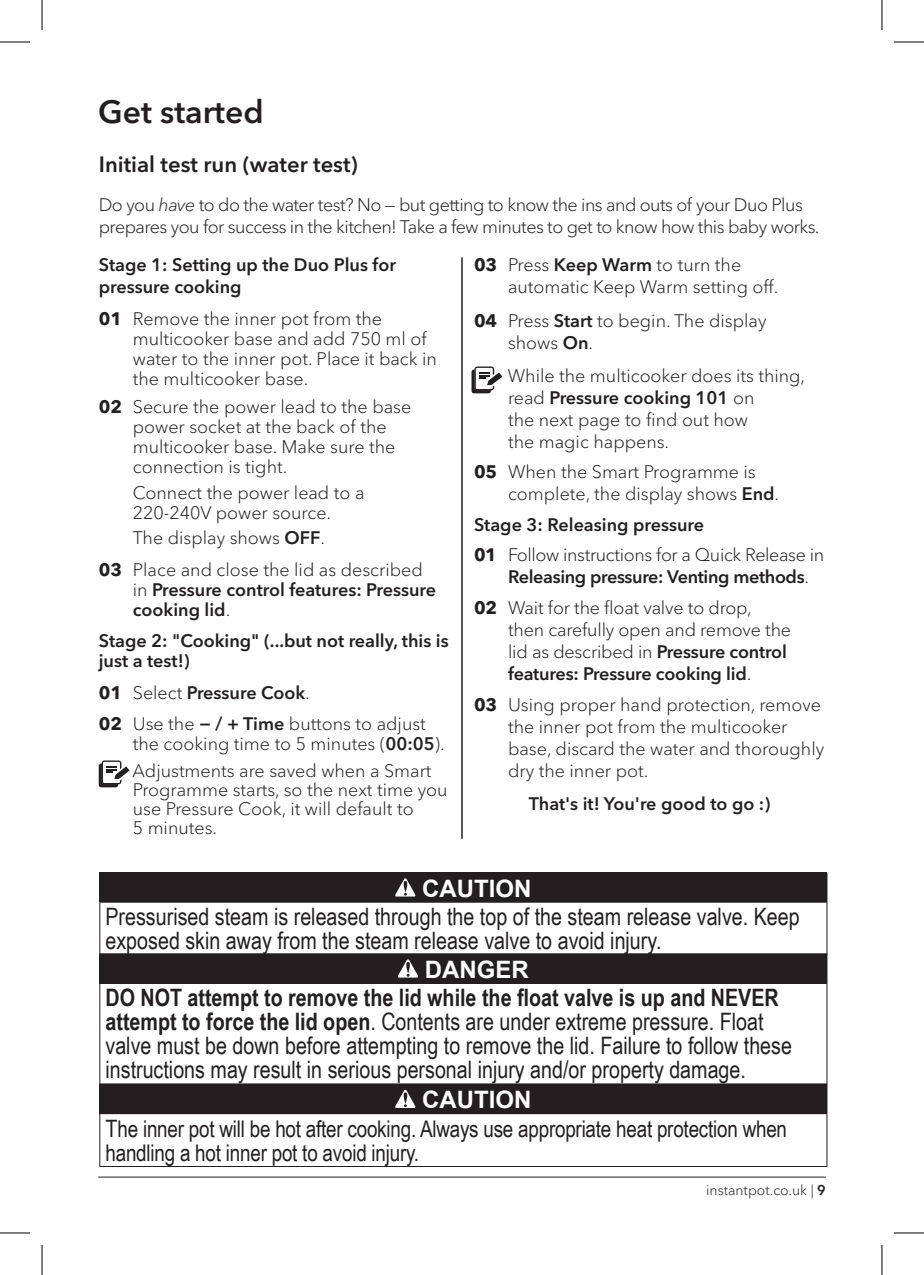
<style>
.page{position:relative;width:924px;height:1275px;background:#fff}
.page>*{position:absolute;margin:0;border:0;box-sizing:border-box;transform-origin:0 0}
.t1{font:600 32px "Avenir Next LT Pro";color:#231f20}
.Warning_Caution_Dang{font:24px/24px "Arial Narrow";color:#231f20}
.Warning_Caution_Dang-2{font:700 24px "Arial";color:#fff}
.Warning_Caution_Dang-3{font:23px/24px "Arial Narrow";letter-spacing:-.01em;color:#231f20}
.Sub_Heading{font:600 22px "Avenir Next LT Pro";color:#231f20}
.Body_Copy{font:300 18px/22px "Avenir Next LT Pro";color:#231f20}
.Body_Copy_Numbered_L{font:300 18px/19px "Avenir Next LT Pro";color:#231f20}
.Body_Copy_Numbered_L-2{font:600 18px/20px "Avenir Next LT Pro";color:#231f20}
.Body_Copy-2{font:300 18px/22px "Avenir Next LT Pro";letter-spacing:-.03em;color:#231f20}
.Body_Copy-3{font:300 18px/22px "Avenir Next LT Pro";letter-spacing:-.02em;color:#231f20}
.Body_Copy-4{font:600 18px "Avenir Next LT Pro";color:#231f20}
.t2{font:300 14px "Avenir Next LT Pro";color:#231f20}
.s1{font-style:italic}
.s2{font-weight:700}
.s3{font-weight:600}
.s4{font-weight:300}
.s5{font-size:24px}
</style>
<div class="page">
<hr style="left:98px;top:1176px;width:727px;height:1px;background:#231f20">
<hr style="left:461px;top:257px;width:1px;height:581px;background:#231f20">
<div style="left:99px;top:763px;width:19px;height:24px;background:linear-gradient(to bottom,#3c393a,#2b2728);border-radius:3px"></div>
<svg style="left:102px;top:760px;width:27px;height:24px"></svg>
<div style="left:471px;top:369px;width:19px;height:24px;background:#231f20;border-radius:3px"></div>
<svg style="left:474px;top:366px;width:28px;height:24px"></svg>
<div style="left:100px;top:872px;width:726px;height:30px;background:#231f20"></div>
<hr style="left:99px;top:872px;width:727px;height:1px;background:#231f20">
<svg style="left:99px;top:873px;width:1px;height:29px"></svg>
<svg style="left:826px;top:873px;width:1px;height:29px"></svg>
<hr style="left:99px;top:902px;width:727px;height:1px;background:#231f20">
<hr style="left:99px;top:902px;width:1px;height:52px;background:#231f20">
<hr style="left:826px;top:902px;width:1px;height:52px;background:#231f20">
<svg style="left:395px;top:878px;width:20px;height:18px"></svg>
<div style="left:100px;top:1084px;width:726px;height:29px;background:#231f20"></div>
<svg style="left:99px;top:1084px;width:1px;height:29px"></svg>
<svg style="left:826px;top:1084px;width:1px;height:29px"></svg>
<hr style="left:99px;top:1113px;width:727px;height:1px;background:#231f20">
<hr style="left:99px;top:1114px;width:1px;height:52px;background:#231f20">
<hr style="left:826px;top:1114px;width:1px;height:52px;background:#231f20">
<hr style="left:99px;top:1166px;width:727px;height:1px;background:#231f20">
<svg style="left:395px;top:1089px;width:20px;height:19px"></svg>
<div style="left:100px;top:953px;width:726px;height:30px;background:#231f20"></div>
<svg style="left:99px;top:954px;width:1px;height:29px"></svg>
<svg style="left:826px;top:954px;width:1px;height:29px"></svg>
<hr style="left:99px;top:983px;width:727px;height:1px;background:#231f20">
<hr style="left:99px;top:983px;width:1px;height:101px;background:#231f20">
<hr style="left:826px;top:983px;width:1px;height:101px;background:#231f20">
<hr style="left:99px;top:1083px;width:727px;height:1px;background:#231f20">
<svg style="left:397px;top:959px;width:21px;height:18px"></svg>
<hr style="left:0;top:42px;width:30px;height:1px;background:#000">
<hr style="left:893px;top:42px;width:30px;height:1px;background:#000">
<hr style="left:0;top:1232px;width:30px;height:1px;background:#000">
<hr style="left:893px;top:1232px;width:30px;height:1px;background:#000">
<hr style="left:42px;top:0;width:1px;height:30px;background:#000">
<hr style="left:42px;top:1245px;width:1px;height:30px;background:#000">
<hr style="left:881px;top:0;width:1px;height:30px;background:#000">
<hr style="left:881px;top:1245px;width:1px;height:30px;background:#000">
<p class="t1" style="left:98px;top:92px;width:167px">Get started</p>
<p class="Sub_Heading" style="left:99px;top:151px;width:260px">Initial test run (water test)</p>
<p class="Body_Copy-2" style="left:99px;top:194px;width:722px">Do you <span class="s1">have</span> to do the water test? No — but getting to know the ins and outs of your Duo Plus prepares you for success in the kitchen! Take a few minutes to get to know how this baby works.</p>
<p class="Body_Copy_Numbered_L-2" style="left:99px;top:254px;width:298px;line-height:22px">Stage 1: Setting up the Duo Plus for pressure cooking</p>
<p class="Body_Copy" style="left:133px;top:308px;width:305px;line-height:20px;text-indent:-34px"><span class="s2">01</span> Remove the inner pot from the multicooker base and add 750 ml of water to the inner pot. Place it back in the multicooker base.</p>
<p class="Body_Copy" style="left:133px;top:397px;width:280px;line-height:20px;text-indent:-34px"><span class="s2">02</span> Secure the power lead to the base power socket at the back of the multicooker base. Make sure the connection is tight.</p>
<p class="Body_Copy_Numbered_L" style="left:133px;top:482px;width:233px;line-height:20px">Connect the power lead to a<br>220-240V power source.</p>
<p class="Body_Copy_Numbered_L" style="left:133px;top:529px;width:193px">The display shows <span class="s3">OFF</span>.</p>
<p class="Body_Copy_Numbered_L-2" style="left:133px;top:559px;width:304px;text-indent:-34px"><span class="s2">03</span> <span class="s4">Place and close the lid as described in</span> Pressure control features: Pressure cooking lid<span class="s4">.</span></p>
<p class="Body_Copy_Numbered_L-2" style="left:99px;top:630px;width:351px">Stage 2: "Cooking" (...but not really, this is just a test!)</p>
<p class="Body_Copy_Numbered_L-2" style="left:99px;top:682px;width:212px"><span class="s2">01</span> <span class="s4">Select</span> Pressure Cook<span class="s4">.</span></p>
<p class="Body_Copy" style="left:133px;top:713px;width:313px;line-height:20px;text-indent:-34px"><span class="s2">02</span> Use the <span class="s3">− / + Time</span> buttons to adjust the cooking time to 5 minutes (<span class="s3">00:05</span>).</p>
<p class="Body_Copy_Numbered_L" style="left:132px;top:761px;width:316px">Adjustments are saved when a Smart<br>Programme starts, so the next time you use Pressure Cook, it will default to<br>5 minutes.</p>
<p class="Body_Copy" style="left:508px;top:254px;width:271px;text-indent:-34px"><span class="s2">03</span> Press <span class="s3">Keep Warm</span> to turn the automatic Keep Warm setting off.</p>
<p class="Body_Copy" style="left:508px;top:309px;width:260px;text-indent:-34px"><span class="s2">04</span> Press <span class="s3">Start</span> to begin. The display shows <span class="s3">On</span>.</p>
<p class="Body_Copy_Numbered_L" style="left:507px;top:365px;width:299px;line-height:22px">While the multicooker does its thing, read <span class="s3">Pressure cooking 101</span> on<br>the next page to find out how<br>the magic happens.</p>
<p class="Body_Copy" style="left:508px;top:461px;width:272px;text-indent:-34px"><span class="s2">05</span> When the Smart Programme is complete, the display shows <span class="s3">End</span>.</p>
<p class="Body_Copy_Numbered_L-2" style="left:474px;top:514px;width:231px">Stage 3: Releasing pressure</p>
<p class="Body_Copy-3" style="left:508px;top:544px;width:317px;text-indent:-34px"><span class="s2">01</span> Follow instructions for a Quick Release in<br><span class="s3">Releasing pressure: Venting methods</span>.</p>
<p class="Body_Copy" style="left:508px;top:597px;width:284px;text-indent:-34px"><span class="s2">02</span> Wait for the float valve to drop, then carefully open and remove the lid as described in <span class="s3">Pressure control features: Pressure cooking lid</span>.</p>
<p class="Body_Copy" style="left:508px;top:693px;width:317px;text-indent:-34px"><span class="s2">03</span> Using proper hand protection, remove the inner pot from the multicooker base, discard the water and thoroughly dry the inner pot.</p>
<p class="Body_Copy-4" style="left:528px;top:792px;width:243px">That's it! You're good to go :)</p>
<p class="Warning_Caution_Dang-2" style="left:422px;top:872px;width:111px">CAUTION</p>
<p class="Warning_Caution_Dang" style="left:105px;top:904px;width:695px">Pressurised steam is released through the top of the steam release valve. Keep exposed skin away from the steam release valve to avoid injury.</p>
<p class="Warning_Caution_Dang-2" style="left:424px;top:953px;width:105px">DANGER</p>
<p class="Warning_Caution_Dang" style="left:105px;top:985px;width:687px"><span class="s2">DO NOT attempt to remove the lid while the float valve is up and NEVER attempt to force the lid open</span>. Contents are under extreme pressure. Float valve must be down before attempting to remove the lid. Failure to follow these instructions may result in serious personal injury and/or property damage.</p>
<p class="Warning_Caution_Dang-2" style="left:422px;top:1083px;width:111px">CAUTION</p>
<p class="Warning_Caution_Dang-3" style="left:105px;top:1115px;width:682px"><span class="s5">T</span>he inner pot will be hot after cooking. Always use appropriate heat protection when handling a hot inner pot to avoid injury.</p>
<p class="t2" style="left:705px;top:1182px;width:121px">instantpot.co.uk | <span class="s3">9</span></p>
</div>
